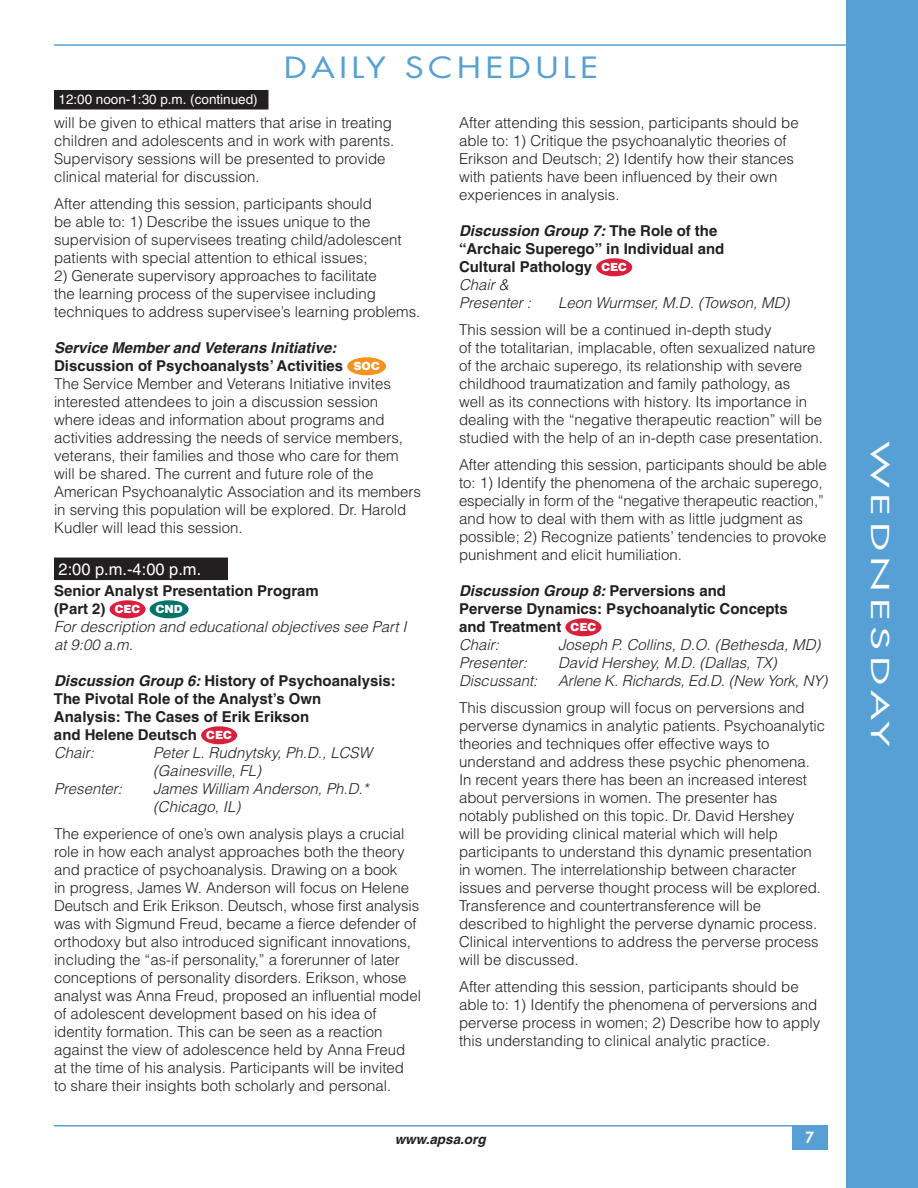
<style>
.page{position:relative;width:918px;height:1188px;background:#fff}
.page>*{position:absolute;margin:0;border:0;box-sizing:border-box;transform-origin:0 0}
.t1{font:28.5px "Futura";letter-spacing:.125em;color:#56a0d5;scale:1.2 1}
.t2{font:24px "Futura";letter-spacing:.125em;color:#fff;scale:1.8 1}
.t3{font:16.5px "Helvetica";color:#fff}
.t4{font:300 15px/18px "Helvetica";color:#231f20}
.t5{font:700 15px/18px "Helvetica";color:#231f20}
.t6{font:italic 300 15px/18px "Helvetica";color:#231f20}
.t7{font:italic 700 15px "Helvetica";color:#231f20}
.t8{font:800 15px "Futura";color:#fff}
.t9{font:13.5px "Helvetica";color:#fff}
.t10{font:italic 700 13.5px "Helvetica";color:#231f20}
.t11{font:900 11.25px "Helvetica";color:#fff}
.s1{font-style:italic}
</style>
<div class="page">
<hr style="left:54px;top:44px;width:810px;height:2px;background:#56a0d5">
<div style="left:846px;top:0;width:72px;height:1188px;background:#56a0d5"></div>
<div style="left:792px;top:1126px;width:36px;height:24px;background:#56a0d5"></div>
<hr style="left:54px;top:1125px;width:774px;height:1px;background:#56a0d5">
<div style="left:54px;top:558px;width:174px;height:22px;background:#231f20"></div>
<div style="left:565px;top:618px;width:36px;height:18px;background:#da1f3d;border-radius:50%"></div>
<div style="left:596px;top:258px;width:36px;height:18px;background:#da1f3d;border-radius:50%"></div>
<div style="left:201px;top:726px;width:36px;height:18px;background:#da1f3d;border-radius:50%"></div>
<div style="left:150px;top:600px;width:39px;height:18px;background:#00736a;border-radius:50%"></div>
<div style="left:110px;top:600px;width:36px;height:18px;background:#da1f3d;border-radius:50%"></div>
<div style="left:347px;top:357px;width:39px;height:18px;background:#f7931d;border-radius:50%"></div>
<div style="left:54px;top:90px;width:214px;height:20px;background:#231f20"></div>
<p class="t9" style="left:58px;top:95px;width:201px">12:00 noon-1:30 p.m. (continued)</p>
<h1 class="t1" style="left:284px;top:54px;width:264px">DAILY SCHEDULE</h1>
<p class="t4" style="left:54px;top:114px;width:342px">will be given to ethical matters that arise in treating children and adolescents and in work with parents.<br>Supervisory sessions will be presented to provide clinical material for discussion.</p>
<p class="t4" style="left:54px;top:195px;width:349px">After attending this session, participants should<br>be able to: 1) Describe the issues unique to the supervision of supervisees treating child/adolescent patients with special attention to ethical issues;</p>
<p class="t4" style="left:54px;top:267px;width:368px">2) Generate supervisory approaches to facilitate<br>the learning process of the supervisee including techniques to address supervisee’s learning problems.</p>
<p class="t7" style="left:54px;top:342px;width:284px">Service Member and Veterans Initiative:</p>
<p class="t5" style="left:54px;top:358px;width:291px">Discussion of Psychoanalysts’ Activities</p>
<p class="t4" style="left:54px;top:375px;width:369px">The Service Member and Veterans Initiative invites interested attendees to join a discussion session where ideas and information about programs and activities addressing the needs of service members, veterans, their families and those who care for them will be shared. The current and future role of the American Psychoanalytic Association and its members in serving this population will be explored. Dr. Harold Kudler will lead this session.</p>
<p class="t3" style="left:58px;top:563px;width:144px">2:00 p.m.-4:00 p.m.</p>
<p class="t5" style="left:54px;top:583px;width:266px">Senior Analyst Presentation Program (Part 2)</p>
<p class="t6" style="left:54px;top:618px;width:354px">For description and educational objectives see Part I at 9:00 a.m.</p>
<p class="t5" style="left:54px;top:673px;width:343px"><span class="s1">Discussion Group 6:</span> History of Psychoanalysis:<br>The Pivotal Role of the Analyst’s Own<br>Analysis: The Cases of Erik Erikson<br>and Helene Deutsch</p>
<p class="t6" style="left:54px;top:744px;width:42px">Chair:</p>
<p class="t6" style="left:153px;top:744px;width:221px">Peter L. Rudnytsky, Ph.D., LCSW (Gainesville, FL)</p>
<p class="t6" style="left:54px;top:780px;width:70px">Presenter:</p>
<p class="t6" style="left:153px;top:780px;width:217px">James William Anderson, Ph.D.* (Chicago, IL)</p>
<p class="t4" style="left:54px;top:825px;width:369px">The experience of one’s own analysis plays a crucial role in how each analyst approaches both the theory and practice of psychoanalysis. Drawing on a book<br>in progress, James W. Anderson will focus on Helene Deutsch and Erik Erikson. Deutsch, whose first analysis was with Sigmund Freud, became a fierce defender of orthodoxy but also introduced significant innovations, including the “as-if personality,” a forerunner of later conceptions of personality disorders. Erikson, whose analyst was Anna Freud, proposed an influential model of adolescent development based on his idea of identity formation. This can be seen as a reaction against the view of adolescence held by Anna Freud at the time of his analysis. Participants will be invited<br>to share their insights both scholarly and personal.</p>
<p class="t11" style="left:354px;top:360px;width:28px">SOC</p>
<p class="t11" style="left:115px;top:603px;width:27px">CEC</p>
<p class="t11" style="left:156px;top:603px;width:28px">CND</p>
<p class="t11" style="left:206px;top:729px;width:27px">CEC</p>
<p class="t4" style="left:459px;top:114px;width:341px">After attending this session, participants should be able to: 1) Critique the psychoanalytic theories of Erikson and Deutsch; 2) Identify how their stances with patients have been influenced by their own experiences in analysis.</p>
<p class="t5" style="left:459px;top:223px;width:267px"><span class="s1">Discussion Group 7:</span> The Role of the “Archaic Superego” in Individual and<br>Cultural Pathology</p>
<p class="t6" style="left:459px;top:276px;width:74px">Chair &amp;<br>Presenter :</p>
<p class="t11" style="left:601px;top:261px;width:27px">CEC</p>
<p class="t6" style="left:558px;top:294px;width:233px">Leon Wurmser, M.D. (Towson, MD)</p>
<p class="t4" style="left:459px;top:321px;width:365px">This session will be a continued in-depth study<br>of the totalitarian, implacable, often sexualized nature of the archaic superego, its relationship with severe childhood traumatization and family pathology, as<br>well as its connections with history. Its importance in dealing with the “negative therapeutic reaction” will be studied with the help of an in-depth case presentation.</p>
<p class="t4" style="left:459px;top:456px;width:369px">After attending this session, participants should be able to: 1) Identify the phenomena of the archaic superego, especially in form of the “negative therapeutic reaction,” and how to deal with them with as little judgment as possible; 2) Recognize patients’ tendencies to provoke punishment and elicit humiliation.</p>
<p class="t5" style="left:459px;top:583px;width:330px"><span class="s1">Discussion Group 8:</span> Perversions and<br>Perverse Dynamics: Psychoanalytic Concepts and Treatment</p>
<p class="t6" style="left:459px;top:636px;width:42px">Chair:</p>
<p class="t6" style="left:558px;top:636px;width:264px">Joseph P. Collins, D.O. (Bethesda, MD)</p>
<p class="t6" style="left:459px;top:654px;width:70px">Presenter:</p>
<p class="t6" style="left:558px;top:654px;width:220px">David Hershey, M.D. (Dallas, TX)</p>
<p class="t6" style="left:459px;top:672px;width:80px">Discussant:</p>
<p class="t6" style="left:558px;top:672px;width:271px">Arlene K. Richards, Ed.D. (New York, NY)</p>
<p class="t4" style="left:459px;top:699px;width:368px">This discussion group will focus on perversions and perverse dynamics in analytic patients. Psychoanalytic theories and techniques offer effective ways to understand and address these psychic phenomena.<br>In recent years there has been an increased interest about perversions in women. The presenter has notably published on this topic. Dr. David Hershey<br>will be providing clinical material which will help participants to understand this dynamic presentation in women. The interrelationship between character issues and perverse thought process will be explored.<br>Transference and countertransference will be described to highlight the perverse dynamic process.<br>Clinical interventions to address the perverse process will be discussed.</p>
<p class="t4" style="left:459px;top:978px;width:363px">After attending this session, participants should be able to: 1) Identify the phenomena of perversions and perverse process in women; 2) Describe how to apply this understanding to clinical analytic practice.</p>
<p class="t11" style="left:571px;top:621px;width:27px">CEC</p>
<p class="t10" style="left:395px;top:1134px;width:93px">www.apsa.org</p>
<p class="t8" style="left:806px;top:1130px;width:10px">7</p>
<h2 class="t2" style="left:891px;top:441px;width:172px;rotate:90deg">WEDNESDAY</h2>
</div>
